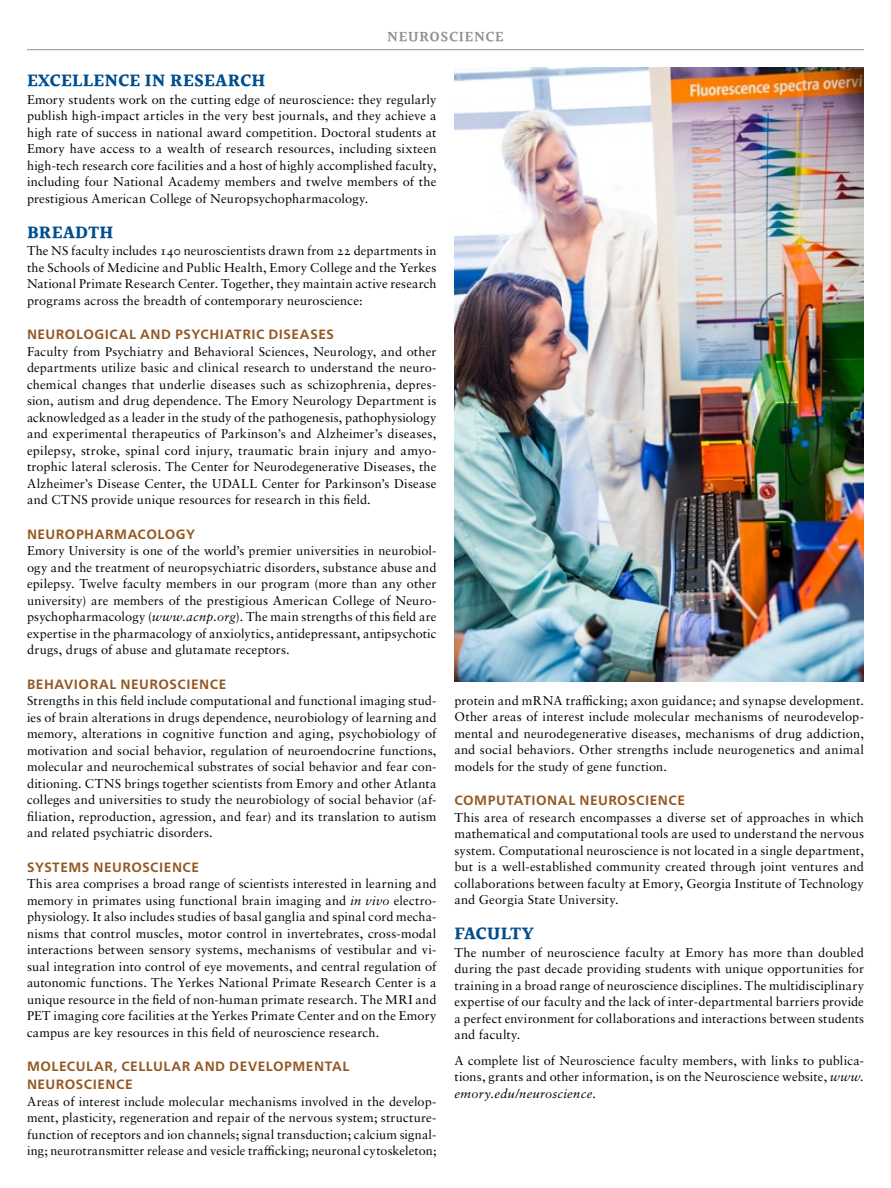
<style>
.page{position:relative;width:891px;height:1188px;background:#fff}
.page>*{position:absolute;margin:0;border:0;box-sizing:border-box;transform-origin:0 0}
.OT_subhead{font:700 18px "Halant";letter-spacing:.015em;color:#004e8e}
.t1{font:600 15px "Halant";letter-spacing:.05em;color:#909091}
.OT_subhead_2{font:700 13.5px/18px "Frutiger Neue LT Pro";letter-spacing:.04em;color:#935721}
.OT_body{font:12.75px/16.5px "Sabon LT Pro";letter-spacing:.01em;color:#000;text-align:justify}
.s1{font-style:italic}
</style>
<div class="page">
<img style="left:454px;top:68px;width:410px;height:614px">
<hr style="left:27px;top:49px;width:837px;height:1px;background:#909091">
<p class="t1" style="left:387px;top:26px;width:118px">NEUROSCIENCE</p>
<p class="OT_subhead" style="left:27px;top:67px;width:240px">EXCELLENCE IN RESEARCH</p>
<p class="OT_body" style="left:27px;top:91px;width:411px">Emory students work on the cutting edge of neuroscience: they regularly publish high-impact articles in the very best journals, and they achieve a high rate of success in national award competition. Doctoral students at Emory have access to a wealth of research resources, including sixteen high-tech research core facilities and a host of highly accomplished faculty, including four National Academy members and twelve members of the prestigious American College of Neuropsychopharmacology.</p>
<p class="OT_subhead" style="left:27px;top:219px;width:88px">BREADTH</p>
<p class="OT_body" style="left:27px;top:242px;width:411px">The NS faculty includes 140 neuroscientists drawn from 22 departments in the Schools of Medicine and Public Health, Emory College and the Yerkes National Primate Research Center. Together, they maintain active research programs across the breadth of contemporary neuroscience:</p>
<p class="OT_subhead_2" style="left:27px;top:325px;width:308px">NEUROLOGICAL AND PSYCHIATRIC DISEASES</p>
<p class="OT_body" style="left:27px;top:343px;width:411px">Faculty from Psychiatry and Behavioral Sciences, Neurology, and other departments utilize basic and clinical research to understand the neuro&shy;chemical changes that underlie diseases such as schizophrenia, depres&shy;sion, autism and drug dependence. The Emory Neurology Department is acknowledged as a leader in the study of the pathogenesis, pathophysiology and experimental therapeutics of Parkinson’s and Alzheimer’s diseases, epilepsy, stroke, spinal cord injury, traumatic brain injury and amyo&shy;trophic lateral sclerosis. The Center for Neurodegenerative Diseases, the Alzheimer’s Disease Center, the UDALL Center for Parkinson’s Disease and CTNS provide unique resources for research in this field.</p>
<p class="OT_subhead_2" style="left:27px;top:525px;width:170px">NEUROPHARMACOLOGY</p>
<p class="OT_body" style="left:27px;top:542px;width:411px">Emory University is one of the world’s premier universities in neurobiol&shy;ogy and the treatment of neuropsychiatric disorders, substance abuse and epilepsy. Twelve faculty members in our program (more than any other university) are members of the prestigious American College of Neuro&shy;psychopharmacology (<span class="s1">www.acnp.org</span>). The main strengths of this field are expertise in the pharmacology of anxiolytics, antidepressant, antipsychotic drugs, drugs of abuse and glutamate receptors.</p>
<p class="OT_subhead_2" style="left:27px;top:675px;width:201px">BEHAVIORAL NEUROSCIENCE</p>
<p class="OT_body" style="left:27px;top:692px;width:411px">Strengths in this field include computational and functional imaging stud&shy;ies of brain alterations in drugs dependence, neurobiology of learning and memory, alterations in cognitive function and aging, psychobiology of motivation and social behavior, regulation of neuroendocrine functions, molecular and neurochemical substrates of social behavior and fear con&shy;ditioning. CTNS brings together scientists from Emory and other Atlanta colleges and universities to study the neurobiology of social behavior (af&shy;filiation, reproduction, agression, and fear) and its translation to autism and related psychiatric disorders.</p>
<p class="OT_subhead_2" style="left:27px;top:858px;width:174px">SYSTEMS NEUROSCIENCE</p>
<p class="OT_body" style="left:27px;top:875px;width:411px">This area comprises a broad range of scientists interested in learning and memory in primates using functional brain imaging and <span class="s1">in vivo</span> electro&shy;physiology. It also includes studies of basal ganglia and spinal cord mecha&shy;nisms that control muscles, motor control in invertebrates, cross-modal interactions between sensory systems, mechanisms of vestibular and vi&shy;sual integration into control of eye movements, and central regulation of autonomic functions. The Yerkes National Primate Research Center is a unique resource in the field of non-human primate research. The MRI and PET imaging core facilities at the Yerkes Primate Center and on the Emory campus are key resources in this field of neuroscience research.</p>
<p class="OT_subhead_2" style="left:27px;top:1057px;width:324px">MOLECULAR, CELLULAR AND DEVELOPMENTAL<br>NEUROSCIENCE</p>
<p class="OT_body" style="left:27px;top:1093px;width:411px">Areas of interest include molecular mechanisms involved in the develop&shy;ment, plasticity, regeneration and repair of the nervous system; structure&shy;function of receptors and ion channels; signal transduction; calcium signal&shy;ing; neurotransmitter release and vesicle trafficking; neuronal cytoskeleton;</p>
<p class="OT_body" style="left:454px;top:692px;width:411px">protein and mRNA trafficking; axon guidance; and synapse development.<br>Other areas of interest include molecular mechanisms of neurodevelop&shy;mental and neurodegenerative diseases, mechanisms of drug addiction, and social behaviors. Other strengths include neurogenetics and animal models for the study of gene function.</p>
<p class="OT_subhead_2" style="left:454px;top:792px;width:232px">COMPUTATIONAL NEUROSCIENCE</p>
<p class="OT_body" style="left:454px;top:809px;width:411px">This area of research encompasses a diverse set of approaches in which mathematical and computational tools are used to understand the nervous system. Computational neuroscience is not located in a single department, but is a well-established community created through joint ventures and collaborations between faculty at Emory, Georgia Institute of Technology and Georgia State University.</p>
<p class="OT_subhead" style="left:454px;top:921px;width:81px">FACULTY</p>
<p class="OT_body" style="left:454px;top:944px;width:411px">The number of neuroscience faculty at Emory has more than doubled during the past decade providing students with unique opportunities for training in a broad range of neuroscience disciplines. The multidisciplinary expertise of our faculty and the lack of inter-departmental barriers provide a perfect environment for collaborations and interactions between students and faculty.</p>
<p class="OT_body" style="left:454px;top:1052px;width:411px">A complete list of Neuroscience faculty members, with links to publica&shy;tions, grants and other information, is on the Neuroscience website, <span class="s1">www. emory.edu/neuroscience.</span></p>
</div>
